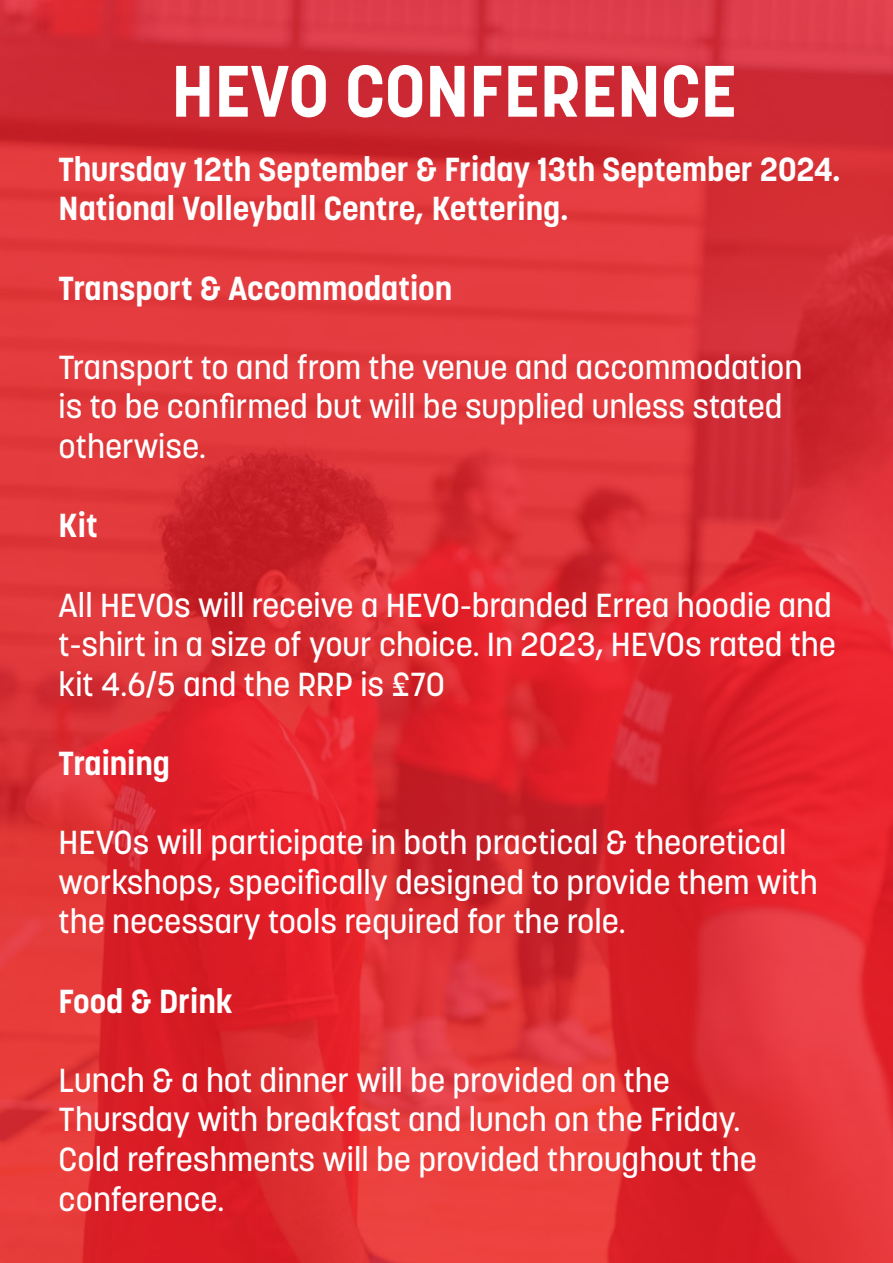
<style>
.page{position:relative;width:893px;height:1263px;background:#fff}
.page>*{position:absolute;margin:0;border:0;box-sizing:border-box;transform-origin:0 0}
.t1{font:700 72px "Korolev";color:#fff}
.t2{font:500 33px/39.6px "Korolev";color:#fff}
.t3{font:700 33px/39.6px "Korolev";color:#fff}
</style>
<div class="page">
<img style="left:0;top:0;width:893px;height:1263px">
<h1 class="t1" style="left:171px;top:46px;width:567px">HEVO CONFERENCE</h1>
<p class="t3" style="left:59px;top:149px;width:783px">Thursday 12th September &amp; Friday 13th September 2024.<br>National Volleyball Centre, Kettering.</p>
<p class="t3" style="left:59px;top:268px;width:395px">Transport &amp; Accommodation</p>
<p class="t2" style="left:59px;top:347px;width:745px">Transport to and from the venue and accommodation is to be confirmed but will be supplied unless stated otherwise.</p>
<p class="t3" style="left:59px;top:506px;width:41px">Kit</p>
<p class="t2" style="left:59px;top:585px;width:779px">All HEVOs will receive a HEVO-branded Errea hoodie and t-shirt in a size of your choice. In 2023, HEVOs rated the kit 4.6/5 and the RRP is £70</p>
<p class="t3" style="left:59px;top:743px;width:113px">Training</p>
<p class="t2" style="left:59px;top:823px;width:760px">HEVOs will participate in both practical &amp; theoretical workshops, specifically designed to provide them with the necessary tools required for the role.</p>
<p class="t3" style="left:59px;top:981px;width:176px">Food &amp; Drink</p>
<p class="t2" style="left:59px;top:1060px;width:700px">Lunch &amp; a hot dinner will be provided on the Thursday with breakfast and lunch on the Friday.<br>Cold refreshments will be provided throughout the conference.</p>
</div>
